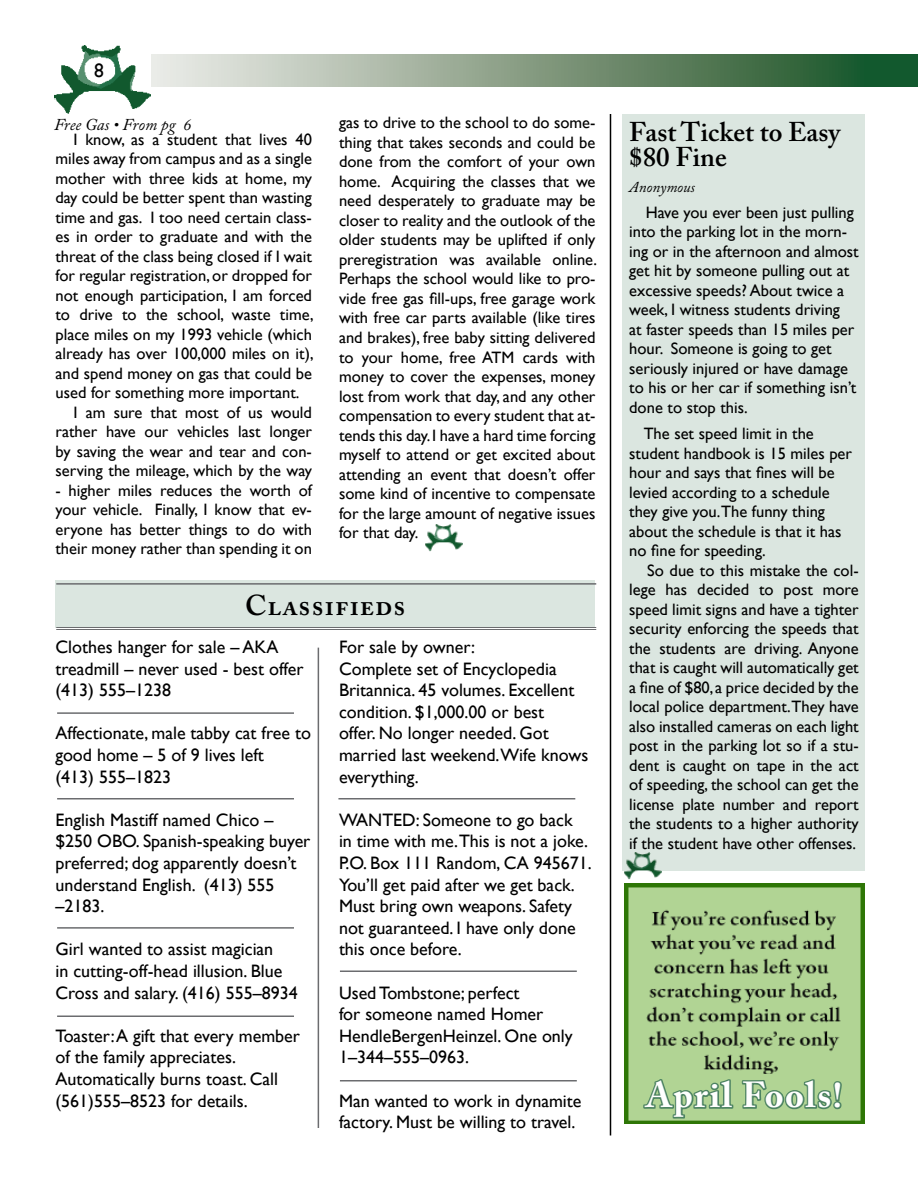
<style>
.page{position:relative;width:918px;height:1188px;background:#fff}
.page>*{position:absolute;margin:0;border:0;box-sizing:border-box;transform-origin:0 0}
.t1{font:700 36px "Adobe Caslon Pro";letter-spacing:.04em;color:#fff}
.t2{font:600 28.5px "Adobe Caslon Pro";letter-spacing:.03em;color:#000}
.t3{font:600 27px/25.5px "Adobe Caslon Pro";color:#000}
.t4{font:19.5px "Gill Sans";color:#000}
.t5{font:18px/21.6px "Gill Sans";color:#000}
.t6{font:16.5px/19.5px "Gill Sans";color:#000;text-align:justify}
.t7{font:italic 16.5px "Adobe Caslon Pro";color:#000}
.t8{font:italic 15px "Adobe Caslon Pro";color:#000}
</style>
<div class="page">
<div style="left:54px;top:54px;width:864px;height:32px;background:#12592e"></div>
<img style="left:54px;top:54px;width:2px;height:46px">
<svg style="left:150px;top:54px;width:698px;height:32px;background:#8ca28b"></svg>
<img style="left:56px;top:45px;width:94px;height:69px">
<div style="left:622px;top:114px;width:244px;height:756px;background:#dbe6e0"></div>
<hr style="left:57px;top:712px;width:237px;height:2px;background:#6b6c6f">
<hr style="left:57px;top:798px;width:237px;height:2px;background:#6b6c6f">
<hr style="left:57px;top:927px;width:237px;height:2px;background:#6b6c6f">
<hr style="left:57px;top:1016px;width:237px;height:1px;background:#6b6c6f">
<hr style="left:340px;top:970px;width:237px;height:2px;background:#6b6c6f">
<hr style="left:338px;top:798px;width:237px;height:2px;background:#6b6c6f">
<hr style="left:340px;top:1080px;width:237px;height:2px;background:#6b6c6f">
<div style="left:56px;top:580px;width:540px;height:48px;background:#dbe6e0"></div>
<img style="left:426px;top:524px;width:36px;height:27px">
<img style="left:625px;top:853px;width:37px;height:27px">
<hr style="left:318px;top:648px;width:1px;height:480px;background:#6b6c6f">
<hr style="left:610px;top:114px;width:1px;height:1022px;background:#000">
<hr style="left:56px;top:583px;width:540px;height:2px;background:#6b6c6f">
<hr style="left:56px;top:627px;width:540px;height:1px;background:#6b6c6f">
<hr style="left:56px;top:629px;width:540px;height:1px;background:#6b6c6f">
<img style="left:624px;top:884px;width:240px;height:240px">
<div style="left:638px;top:1074px;width:216px;height:43px;background:#b1d494"></div>
<svg style="left:642px;top:1040px;width:201px;height:84px"></svg>
<p class="t4" style="left:94px;top:59px;width:11px">8</p>
<p class="t6" style="left:339px;top:113px;width:260px">gas to drive to the school to do some&shy;thing that takes seconds and could be done from the comfort of your own home. Acquiring the classes that we need desperately to graduate may be closer to reality and the outlook of the older students may be uplifted if only preregistration was available online.<br>Perhaps the school would like to pro&shy;vide free gas fill-ups, free garage work with free car parts available (like tires and brakes), free baby sitting delivered to your home, free ATM cards with money to cover the expenses, money lost from work that day, and any other compensation to every student that at&shy;tends this day. I have a hard time forcing myself to attend or get excited about attending an event that doesn’t offer some kind of incentive to compensate for the large amount of negative issues for that day.</p>
<h3 class="t3" style="left:629px;top:119px;width:213px">Fast Ticket to Easy $80 Fine</h3>
<p class="t7" style="left:54px;top:114px;width:139px">Free Gas • From pg 6</p>
<p class="t6" style="left:74px;top:129px;width:240px">I know, as a student that lives 40</p>
<p class="t6" style="left:55px;top:149px;width:258px">miles away from campus and as a single</p>
<p class="t6" style="left:55px;top:168px;width:258px">mother with three kids at home, my</p>
<p class="t6" style="left:55px;top:188px;width:258px">day could be better spent than wasting</p>
<p class="t6" style="left:55px;top:207px;width:258px">time and gas. I too need certain class-</p>
<p class="t6" style="left:55px;top:227px;width:258px">es in order to graduate and with the</p>
<p class="t6" style="left:55px;top:246px;width:258px">threat of the class being closed if I wait</p>
<p class="t6" style="left:55px;top:266px;width:258px">for regular registration, or dropped for</p>
<p class="t6" style="left:55px;top:285px;width:258px">not enough participation, I am forced</p>
<p class="t6" style="left:55px;top:305px;width:260px">to drive to the school, waste time,</p>
<p class="t6" style="left:55px;top:325px;width:258px">place miles on my 1993 vehicle (which</p>
<p class="t6" style="left:55px;top:344px;width:260px">already has over 100,000 miles on it),</p>
<p class="t6" style="left:55px;top:364px;width:258px">and spend money on gas that could be</p>
<p class="t6" style="left:55px;top:383px;width:245px">used for something more important.</p>
<p class="t6" style="left:74px;top:403px;width:240px">I am sure that most of us would</p>
<p class="t6" style="left:55px;top:422px;width:258px">rather have our vehicles last longer</p>
<p class="t6" style="left:55px;top:442px;width:258px">by saving the wear and tear and con-</p>
<p class="t6" style="left:55px;top:461px;width:258px">serving the mileage, which by the way</p>
<p class="t6" style="left:55px;top:481px;width:258px">- higher miles reduces the worth of your vehicle. Finally, I know that ev&shy;eryone has better things to do with their money rather than spending it on</p>
<p class="t8" style="left:629px;top:178px;width:67px">Anonymous</p>
<p class="t6" style="left:629px;top:202px;width:231px;text-align:left;text-indent:16px">Have you ever been just pulling into the parking lot in the morn&shy;ing or in the afternoon and almost get hit by someone pulling out at excessive speeds? About twice a week, I witness students driving<br>at faster speeds than 15 miles per hour. Someone is going to get seriously injured or have damage to his or her car if something isn’t done to stop this.</p>
<p class="t6" style="left:629px;top:424px;width:224px;text-align:left;text-indent:14px">The set speed limit in the student handbook is 15 miles per hour and says that fines will be levied according to a schedule they give you.The funny thing about the schedule is that it has no fine for speeding.</p>
<p class="t6" style="left:629px;top:560px;width:231px;text-indent:18px">So due to this mistake the col&shy;lege has decided to post more speed limit signs and have a tighter security enforcing the speeds that the students are driving. Anyone that is caught will automatically get a fine of $80, a price decided by the local police department.They have also installed cameras on each light post in the parking lot so if a stu&shy;dent is caught on tape in the act of speeding, the school can get the license plate number and report the students to a higher authority if the student have other offenses.</p>
<h2 class="t2" style="left:245px;top:588px;width:162px">Classifieds</h2>
<p class="t5" style="left:56px;top:636px;width:250px">Clothes hanger for sale – AKA treadmill – never used - best offer (413) 555–1238</p>
<p class="t5" style="left:56px;top:722px;width:257px">Affectionate, male tabby cat free to good home – 5 of 9 lives left<br>(413) 555–1823</p>
<p class="t5" style="left:56px;top:809px;width:256px">English Mastiff named Chico – $250 OBO. Spanish-speaking buyer preferred; dog apparently doesn’t understand English. (413) 555 –2183.</p>
<p class="t5" style="left:56px;top:938px;width:244px">Girl wanted to assist magician<br>in cutting-off-head illusion. Blue<br>Cross and salary. (416) 555–8934</p>
<p class="t5" style="left:56px;top:1025px;width:246px">Toaster: A gift that every member of the family appreciates.<br>Automatically burns toast. Call (561)555–8523 for details.</p>
<p class="t5" style="left:339px;top:636px;width:251px">For sale by owner:<br>Complete set of Encyclopedia<br>Britannica. 45 volumes. Excellent condition. $1,000.00 or best<br>offer. No longer needed. Got married last weekend.Wife knows everything.</p>
<p class="t5" style="left:339px;top:809px;width:254px">WANTED: Someone to go back<br>in time with me.This is not a joke.<br>P.O. Box 111 Random, CA 945671.<br>You’ll get paid after we get back.<br>Must bring own weapons. Safety not guaranteed. I have only done this once before.</p>
<p class="t5" style="left:339px;top:982px;width:235px">Used Tombstone; perfect<br>for someone named Homer<br>HendleBergenHeinzel. One only<br>1–344–555–0963.</p>
<p class="t5" style="left:339px;top:1090px;width:244px">Man wanted to work in dynamite factory. Must be willing to travel.</p>
<h1 class="t1" style="left:646px;top:1074px;width:198px">April Fools!</h1>
</div>
